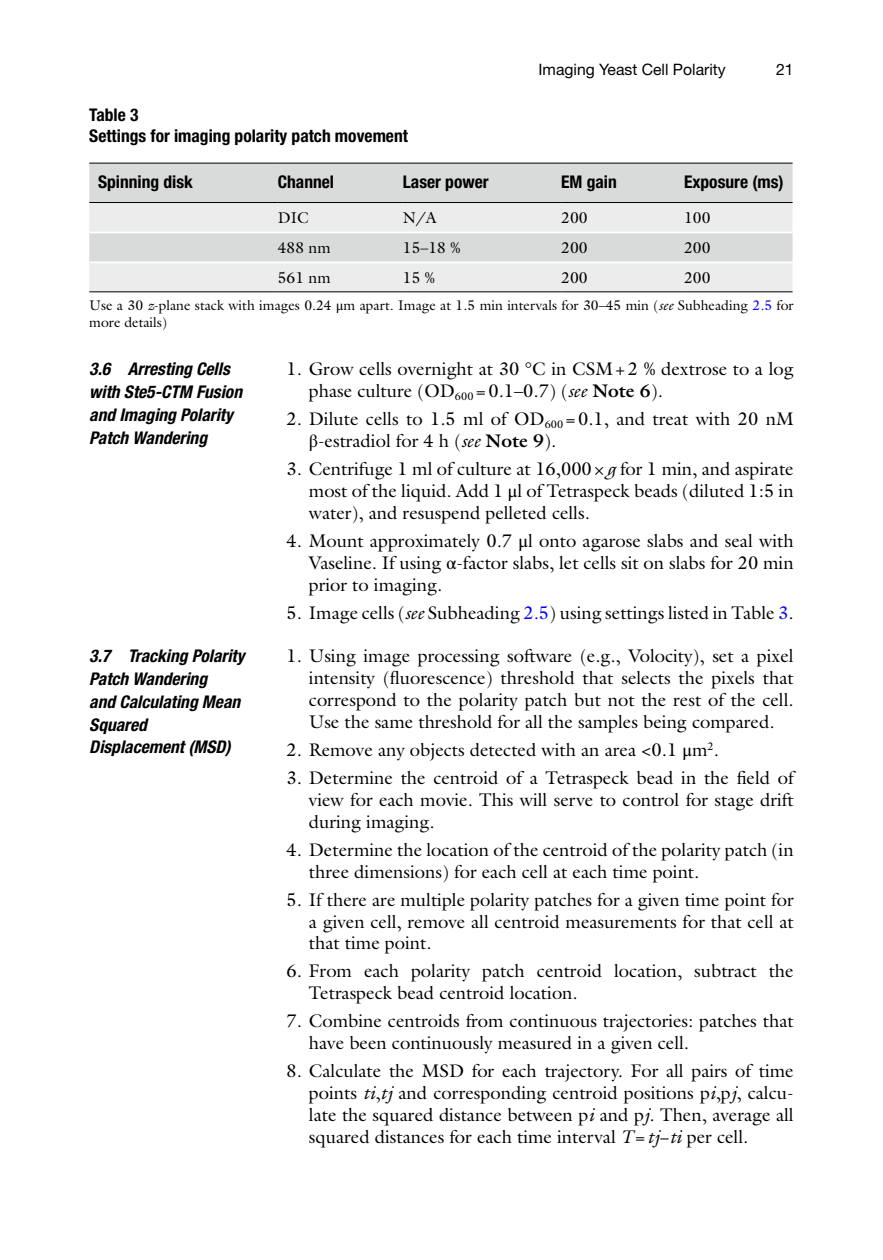
<style>
.page{position:relative;width:883px;height:1260px;background:#fff}
.page>*{position:absolute;margin:0;border:0;box-sizing:border-box;transform-origin:0 0}
.t1{font:18.38px/21.9px "Lvgrwd Galliard";color:#000;text-align:justify}
.t2{font:italic 700 condensed 17.5px/22.8px "Lsdfdx Helvetica Neue";color:#000}
.t3{font:700 condensed 17.5px/21px "Fqtmpt Helvetica Neue";color:#000}
.t4{font:15.75px "Lvgrwd Galliard";color:#000}
.t5{font:15.75px "Mpjbyf Helvetica Neue";color:#000}
.t6{font:14px/17.5px "Lvgrwd Galliard";color:#000}
.s1{font-family:"Hnjphb Galliard";font-style:italic}
.s2{font-family:"Xqshbl STIX General"}
.s3{color:#0000fa}
.s4{font-family:"Pgvhyn Galliard";font-weight:700}
</style>
<div class="page">
<div style="left:89px;top:164px;width:704px;height:38px;background:#d9dada"></div>
<svg style="left:89px;top:203px;width:704px;height:88px;background:#e5e6e6"></svg>
<hr style="left:89px;top:163px;width:189px;height:1px;background:#000">
<hr style="left:89px;top:202px;width:189px;height:1px;background:#000">
<hr style="left:278px;top:163px;width:125px;height:1px;background:#000">
<hr style="left:278px;top:202px;width:125px;height:1px;background:#000">
<hr style="left:403px;top:163px;width:158px;height:1px;background:#000">
<hr style="left:403px;top:202px;width:158px;height:1px;background:#000">
<hr style="left:561px;top:163px;width:123px;height:1px;background:#000">
<hr style="left:561px;top:202px;width:123px;height:1px;background:#000">
<hr style="left:684px;top:163px;width:109px;height:1px;background:#000">
<hr style="left:684px;top:202px;width:109px;height:1px;background:#000">
<hr style="left:89px;top:232px;width:704px;height:1px;background:#fff">
<hr style="left:561px;top:261px;width:123px;height:2px;background:#fff">
<hr style="left:561px;top:291px;width:123px;height:1px;background:#000">
<hr style="left:403px;top:261px;width:158px;height:2px;background:#fff">
<hr style="left:403px;top:291px;width:158px;height:1px;background:#000">
<hr style="left:278px;top:261px;width:125px;height:2px;background:#fff">
<hr style="left:278px;top:291px;width:125px;height:1px;background:#000">
<hr style="left:684px;top:261px;width:109px;height:2px;background:#fff">
<hr style="left:684px;top:291px;width:109px;height:1px;background:#000">
<hr style="left:89px;top:261px;width:189px;height:2px;background:#fff">
<hr style="left:89px;top:291px;width:189px;height:1px;background:#000">
<p class="t5" style="left:538px;top:64px;width:189px">Imaging Yeast Cell Polarity</p>
<p class="t5" style="left:776px;top:64px;width:19px">21</p>
<p class="t3" style="left:89px;top:105px;width:320px">Table 3<br>Settings for imaging polarity patch movement</p>
<p class="t3" style="left:98px;top:173px;width:96px">Spinning disk</p>
<p class="t3" style="left:278px;top:173px;width:58px">Channel</p>
<p class="t3" style="left:403px;top:173px;width:87px">Laser power</p>
<p class="t3" style="left:561px;top:173px;width:57px">EM gain</p>
<p class="t3" style="left:684px;top:173px;width:101px">Exposure (ms)</p>
<p class="t4" style="left:278px;top:211px;width:32px">DIC</p>
<p class="t4" style="left:403px;top:211px;width:35px">N/A</p>
<p class="t4" style="left:561px;top:211px;width:28px">200</p>
<p class="t4" style="left:684px;top:211px;width:28px">100</p>
<p class="t4" style="left:278px;top:241px;width:54px">488 nm</p>
<p class="t4" style="left:403px;top:241px;width:59px">15–18 %</p>
<p class="t4" style="left:561px;top:241px;width:28px">200</p>
<p class="t4" style="left:684px;top:241px;width:28px">200</p>
<p class="t4" style="left:278px;top:271px;width:54px">561 nm</p>
<p class="t4" style="left:403px;top:271px;width:34px">15 %</p>
<p class="t4" style="left:561px;top:271px;width:28px">200</p>
<p class="t4" style="left:684px;top:271px;width:28px">200</p>
<p class="t6" style="left:89px;top:298px;width:706px">Use a 30 <span class="s1">z</span>-plane stack with images 0.24 <span class="s2">μ</span>m apart. Image at 1.5 min intervals for 30–45 min ( <span class="s1">see</span> Subheading <span class="s3">2.5</span> for more details)</p>
<p class="t2" style="left:89px;top:359px;width:154px">3.6 Arresting Cells with Ste5-CTM Fusion and Imaging Polarity<br>Patch Wandering</p>
<p class="t2" style="left:89px;top:646px;width:157px">3.7 Tracking Polarity<br>Patch Wandering<br>and Calculating Mean<br>Squared<br>Displacement (MSD)</p>
<p class="t1" style="left:309px;top:360px;width:486px;text-indent:-22px">1. Grow cells overnight at 30 °C in CSM+ 2 % dextrose to a log phase culture (OD <sub>600</sub> = 0.1–0.7) ( <span class="s1">see</span> <span class="s4">Note 6</span>).</p>
<p class="t1" style="left:309px;top:410px;width:486px;text-indent:-22px">2. Dilute cells to 1.5 ml of OD <sub>600</sub> = 0.1, and treat with 20 nM <span class="s2">β</span>-estradiol for 4 h ( <span class="s1">see</span> <span class="s4">Note 9</span>).</p>
<p class="t1" style="left:309px;top:460px;width:486px;text-indent:-22px">3. Centrifuge 1 ml of culture at 16,000 × <span class="s1">g</span> for 1 min, and aspirate most of the liquid. Add 1 <span class="s2">μ</span>l of Tetraspeck beads (diluted 1:5 in water), and resuspend pelleted cells.</p>
<p class="t1" style="left:309px;top:532px;width:486px;text-indent:-22px">4. Mount approximately 0.7 <span class="s2">μ</span>l onto agarose slabs and seal with Vaseline. If using <span class="s2">α</span>-factor slabs, let cells sit on slabs for 20 min prior to imaging.</p>
<p class="t1" style="left:287px;top:603px;width:509px">5. Image cells ( <span class="s1">see</span> Subheading <span class="s3">2.5</span>) using settings listed in Table <span class="s3">3</span>.</p>
<p class="t1" style="left:309px;top:647px;width:486px;text-indent:-22px">1. Using image processing software (e.g., Volocity), set a pixel intensity (fluorescence) threshold that selects the pixels that correspond to the polarity patch but not the rest of the cell.<br>Use the same threshold for all the samples being compared.</p>
<p class="t1" style="left:287px;top:741px;width:434px">2. Remove any objects detected with an area &lt;0.1 <span class="s2">μ</span>m <sup>2</sup>.</p>
<p class="t1" style="left:309px;top:769px;width:486px;text-indent:-22px">3. Determine the centroid of a Tetraspeck bead in the field of view for each movie. This will serve to control for stage drift during imaging.</p>
<p class="t1" style="left:309px;top:840px;width:486px;text-indent:-22px">4. Determine the location of the centroid of the polarity patch (in three dimensions) for each cell at each time point.</p>
<p class="t1" style="left:309px;top:890px;width:486px;text-indent:-22px">5. If there are multiple polarity patches for a given time point for a given cell, remove all centroid measurements for that cell at that time point.</p>
<p class="t1" style="left:309px;top:962px;width:486px;text-indent:-22px">6. From each polarity patch centroid location, subtract the<br>Tetraspeck bead centroid location.</p>
<p class="t1" style="left:309px;top:1012px;width:486px;text-indent:-22px">7. Combine centroids from continuous trajectories: patches that have been continuously measured in a given cell.</p>
<p class="t1" style="left:309px;top:1062px;width:486px;text-indent:-22px">8. Calculate the MSD for each trajectory. For all pairs of time points <span class="s1">ti</span>, <span class="s1">tj</span> and corresponding centroid positions p <span class="s1">i</span>,p <span class="s1">j</span>, calcu&shy;late the squared distance between p <span class="s1">i</span> and p <span class="s1">j</span>. Then, average all squared distances for each time interval <span class="s1">T</span> = <span class="s1">tj</span>− <span class="s1">ti</span> per cell.</p>
</div>
